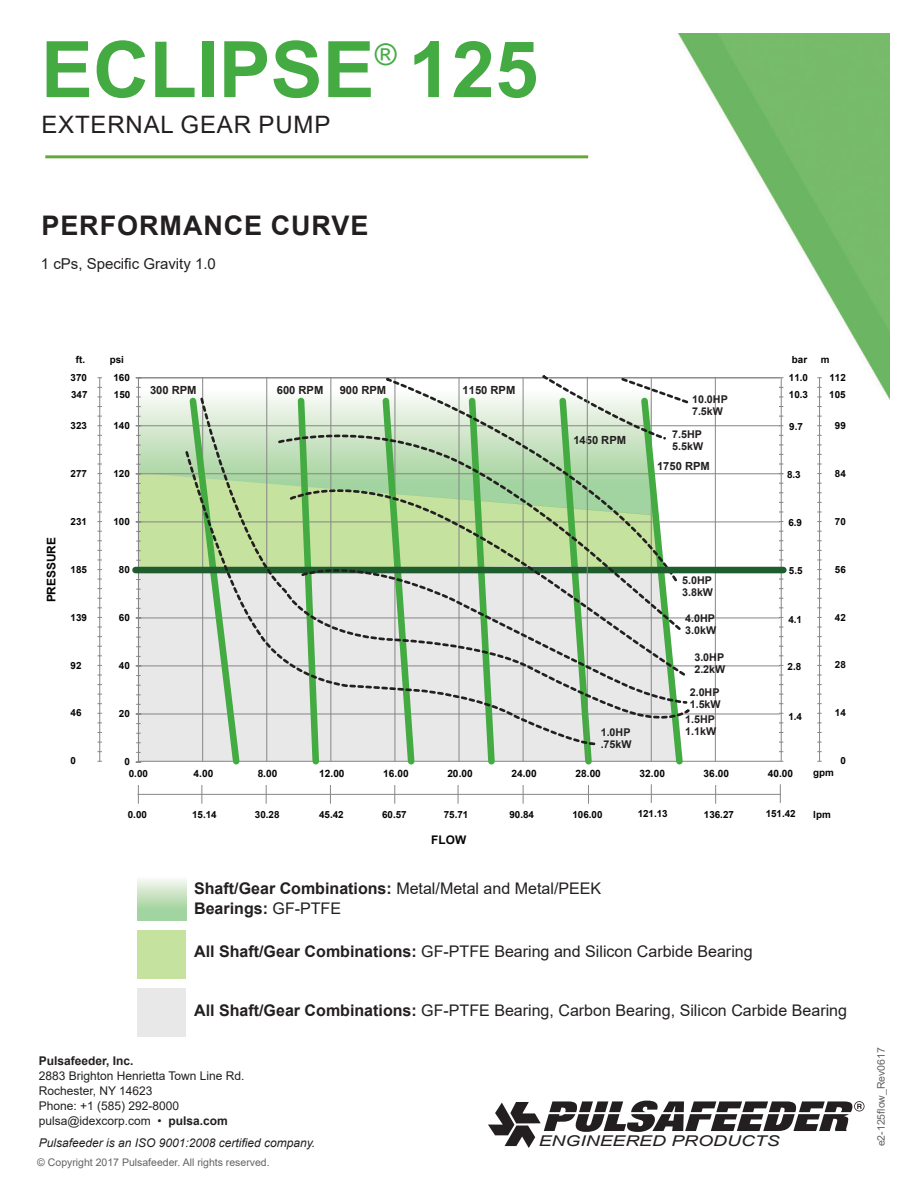
<style>
.page{position:relative;width:918px;height:1188px;background:#fff}
.page>*{position:absolute;margin:0;border:0;box-sizing:border-box;transform-origin:0 0}
.t1{font:700 78px "Arial";color:#44aa42}
.t2{font:29.7px "Arial";color:#44aa42}
.t3{font:700 27px "Arial";letter-spacing:.035em;color:#231f20}
.t4{font:24px "Arial";letter-spacing:.035em;color:#231f20}
.t5{font:16.05px "Arial";color:#231f20}
.t6{font:700 16.05px/19.2px "Arial";color:#231f20}
.t7{font:15px "Arial";color:#231f20}
.t8{font:italic 14.85px "Arial";color:#231f20;scale:1.3 1}
.t9{font:12px "Arial";color:#231f20}
.t10{font:italic 12px "Arial";color:#231f20}
.t11{font:700 12px "Arial";color:#231f20}
.t12{font:700 11.85px "Arial";color:#050504}
.t13{font:700 11.25px "Arial";color:#231f20}
.t14{font:700 10.65px/12.3px "Arial";color:#231f20}
.t15{font:10.5px "Arial";color:#636366}
.t16{font:700 10.05px "Arial";color:#050504}
.t17{font:700 9.9px "Arial";color:#050504}
.s1{font-weight:400}
.s2{font-weight:700}
</style>
<div class="page">
<img style="left:678px;top:34px;width:212px;height:379px">
<hr style="left:45px;top:155px;width:543px;height:3px;background:#65a93a">
<svg style="left:488px;top:1101px;width:331px;height:47px"></svg>
<svg style="left:819px;top:1101px;width:46px;height:30px"></svg>
<div style="left:140px;top:573px;width:401px;height:187px;background:#e8e8e9"></div>
<div style="left:140px;top:515px;width:44px;height:52px;background:#c5e29e"></div>
<svg style="left:140px;top:379px;width:192px;height:136px"></svg>
<hr style="left:99px;top:378px;width:1px;height:383px;background:#878686">
<hr style="left:819px;top:378px;width:1px;height:383px;background:#878686">
<svg style="left:201px;top:785px;width:1px;height:19px"></svg>
<svg style="left:266px;top:785px;width:1px;height:19px"></svg>
<svg style="left:330px;top:785px;width:1px;height:19px"></svg>
<svg style="left:394px;top:785px;width:1px;height:19px"></svg>
<svg style="left:458px;top:785px;width:1px;height:19px"></svg>
<svg style="left:523px;top:785px;width:1px;height:19px"></svg>
<svg style="left:138px;top:785px;width:1px;height:19px"></svg>
<svg style="left:588px;top:785px;width:1px;height:19px"></svg>
<hr style="left:138px;top:794px;width:642px;height:1px;background:#878686">
<hr style="left:138px;top:425px;width:642px;height:1px;background:#878686">
<hr style="left:138px;top:521px;width:642px;height:1px;background:#878686">
<hr style="left:138px;top:617px;width:642px;height:1px;background:#878686">
<hr style="left:138px;top:665px;width:642px;height:1px;background:#878686">
<hr style="left:138px;top:714px;width:642px;height:1px;background:#878686">
<hr style="left:137px;top:473px;width:646px;height:1px;background:#878686">
<hr style="left:781px;top:378px;width:1px;height:383px;background:#878686">
<svg style="left:651px;top:784px;width:1px;height:19px"></svg>
<svg style="left:715px;top:785px;width:1px;height:19px"></svg>
<svg style="left:780px;top:784px;width:1px;height:19px"></svg>
<hr style="left:715px;top:377px;width:1px;height:384px;background:#878686">
<hr style="left:523px;top:377px;width:1px;height:384px;background:#878686">
<hr style="left:459px;top:377px;width:1px;height:384px;background:#878686">
<hr style="left:394px;top:377px;width:1px;height:384px;background:#878686">
<hr style="left:330px;top:377px;width:1px;height:384px;background:#878686">
<hr style="left:266px;top:377px;width:1px;height:384px;background:#878686">
<hr style="left:202px;top:377px;width:1px;height:384px;background:#878686">
<svg style="left:465px;top:747px;width:33px;height:18px"></svg>
<svg style="left:379px;top:747px;width:39px;height:18px"></svg>
<svg style="left:294px;top:394px;width:29px;height:371px"></svg>
<svg style="left:186px;top:394px;width:58px;height:371px"></svg>
<svg style="left:385px;top:378px;width:336px;height:42px"></svg>
<div style="left:135px;top:567px;width:648px;height:6px;background:#205d2e"></div>
<svg style="left:541px;top:375px;width:152px;height:390px"></svg>
<svg style="left:199px;top:396px;width:516px;height:326px"></svg>
<svg style="left:184px;top:450px;width:416px;height:297px;background:#bfd3b7"></svg>
<svg style="left:138px;top:879px;width:48px;height:41px;background:#c1e0bd"></svg>
<div style="left:138px;top:930px;width:48px;height:48px;background:#c5e29e"></div>
<div style="left:138px;top:988px;width:48px;height:49px;background:#e8e8e9"></div>
<p class="t1" style="left:41px;top:15px;width:499px">ECLIPSE 125</p>
<p class="t2" style="left:375px;top:34px;width:23px">®</p>
<p class="t4" style="left:41px;top:108px;width:291px">EXTERNAL GEAR PUMP</p>
<p class="t3" style="left:41px;top:207px;width:329px">PERFORMANCE CURVE</p>
<p class="t7" style="left:41px;top:254px;width:177px">1 cPs, Specific Gravity 1.0</p>
<p class="t17" style="left:76px;top:353px;width:11px">ft.</p>
<p class="t17" style="left:110px;top:353px;width:16px">psi</p>
<p class="t17" style="left:792px;top:353px;width:17px">bar</p>
<p class="t17" style="left:821px;top:353px;width:10px">m</p>
<p class="t17" style="left:71px;top:370px;width:18px">370</p>
<p class="t17" style="left:113px;top:370px;width:18px">160</p>
<p class="t17" style="left:789px;top:370px;width:21px">11.0</p>
<p class="t17" style="left:829px;top:370px;width:18px">112</p>
<p class="t13" style="left:150px;top:382px;width:48px">300 RPM</p>
<p class="t13" style="left:277px;top:382px;width:48px">600 RPM</p>
<p class="t13" style="left:340px;top:382px;width:48px">900 RPM</p>
<p class="t13" style="left:463px;top:382px;width:54px">1150 RPM</p>
<p class="t17" style="left:71px;top:388px;width:18px">347</p>
<p class="t17" style="left:114px;top:388px;width:18px">150</p>
<p class="t17" style="left:789px;top:388px;width:21px">10.3</p>
<p class="t17" style="left:829px;top:388px;width:18px">105</p>
<p class="t14" style="left:692px;top:393px;width:37px">10.0HP<br>7.5kW</p>
<p class="t17" style="left:71px;top:418px;width:18px">323</p>
<p class="t17" style="left:71px;top:466px;width:18px">277</p>
<p class="t12" style="left:43px;top:602px;width:67px;rotate:-90deg">PRESSURE</p>
<p class="t17" style="left:71px;top:514px;width:18px">231</p>
<p class="t17" style="left:71px;top:562px;width:18px">185</p>
<p class="t17" style="left:71px;top:610px;width:18px">139</p>
<p class="t17" style="left:71px;top:658px;width:12px">92</p>
<p class="t17" style="left:71px;top:706px;width:12px">46</p>
<p class="t17" style="left:71px;top:754px;width:7px">0</p>
<p class="t17" style="left:113px;top:418px;width:18px">140</p>
<p class="t17" style="left:113px;top:466px;width:18px">120</p>
<p class="t13" style="left:573px;top:432px;width:54px">1450 RPM</p>
<p class="t14" style="left:672px;top:428px;width:32px">7.5HP<br>5.5kW</p>
<p class="t13" style="left:657px;top:458px;width:54px">1750 RPM</p>
<p class="t17" style="left:789px;top:420px;width:15px">9.7</p>
<p class="t17" style="left:787px;top:468px;width:15px">8.3</p>
<p class="t17" style="left:835px;top:418px;width:12px">99</p>
<p class="t17" style="left:835px;top:466px;width:12px">84</p>
<p class="t17" style="left:113px;top:515px;width:18px">100</p>
<p class="t17" style="left:788px;top:516px;width:15px">6.9</p>
<p class="t17" style="left:835px;top:514px;width:12px">70</p>
<p class="t17" style="left:119px;top:563px;width:12px">80</p>
<p class="t17" style="left:789px;top:563px;width:15px">5.5</p>
<p class="t14" style="left:682px;top:574px;width:32px">5.0HP<br>3.8kW</p>
<p class="t17" style="left:119px;top:611px;width:12px">60</p>
<p class="t14" style="left:685px;top:612px;width:32px">4.0HP<br>3.0kW</p>
<p class="t17" style="left:788px;top:612px;width:15px">4.1</p>
<p class="t17" style="left:119px;top:659px;width:12px">40</p>
<p class="t14" style="left:694px;top:651px;width:32px">3.0HP<br>2.2kW</p>
<p class="t17" style="left:788px;top:660px;width:15px">2.8</p>
<p class="t14" style="left:690px;top:686px;width:32px">2.0HP<br>1.5kW</p>
<p class="t17" style="left:119px;top:707px;width:12px">20</p>
<p class="t14" style="left:601px;top:726px;width:32px">1.0HP .75kW</p>
<p class="t14" style="left:685px;top:713px;width:32px">1.5HP<br>1.1kW</p>
<p class="t17" style="left:788px;top:710px;width:15px">1.4</p>
<p class="t17" style="left:124px;top:755px;width:7px">0</p>
<p class="t17" style="left:129px;top:766px;width:21px">0.00</p>
<p class="t16" style="left:194px;top:767px;width:21px">4.00</p>
<p class="t16" style="left:258px;top:767px;width:21px">8.00</p>
<p class="t16" style="left:319px;top:767px;width:27px">12.00</p>
<p class="t16" style="left:383px;top:767px;width:27px">16.00</p>
<p class="t16" style="left:447px;top:767px;width:27px">20.00</p>
<p class="t16" style="left:511px;top:767px;width:27px">24.00</p>
<p class="t16" style="left:576px;top:767px;width:27px">28.00</p>
<p class="t16" style="left:640px;top:767px;width:27px">32.00</p>
<p class="t16" style="left:704px;top:767px;width:27px">36.00</p>
<p class="t16" style="left:768px;top:767px;width:27px">40.00</p>
<p class="t17" style="left:128px;top:807px;width:21px">0.00</p>
<p class="t17" style="left:192px;top:807px;width:26px">15.14</p>
<p class="t17" style="left:255px;top:807px;width:26px">30.28</p>
<p class="t17" style="left:319px;top:807px;width:26px">45.42</p>
<p class="t17" style="left:382px;top:807px;width:26px">60.57</p>
<p class="t17" style="left:444px;top:807px;width:26px">75.71</p>
<p class="t17" style="left:509px;top:807px;width:26px">90.84</p>
<p class="t17" style="left:572px;top:807px;width:32px">106.00</p>
<p class="t12" style="left:431px;top:832px;width:36px">FLOW</p>
<p class="t17" style="left:638px;top:807px;width:32px">121.13</p>
<p class="t17" style="left:704px;top:807px;width:32px">136.27</p>
<p class="t17" style="left:766px;top:807px;width:32px">151.42</p>
<p class="t17" style="left:835px;top:562px;width:12px">56</p>
<p class="t17" style="left:835px;top:610px;width:12px">42</p>
<p class="t17" style="left:835px;top:658px;width:12px">28</p>
<p class="t17" style="left:835px;top:706px;width:12px">14</p>
<p class="t17" style="left:840px;top:754px;width:7px">0</p>
<p class="t17" style="left:813px;top:766px;width:22px">gpm</p>
<p class="t17" style="left:813px;top:807px;width:19px">lpm</p>
<p class="t6" style="left:194px;top:879px;width:409px">Shaft/Gear Combinations: <span class="s1">Metal/Metal and Metal/PEEK<br></span>Bearings: <span class="s1">GF-PTFE</span></p>
<p class="t5" style="left:194px;top:941px;width:560px"><span class="s2">All Shaft/Gear Combinations:</span> GF-PTFE Bearing and Silicon Carbide Bearing</p>
<p class="t5" style="left:194px;top:1000px;width:654px"><span class="s2">All Shaft/Gear Combinations:</span> GF-PTFE Bearing, Carbon Bearing, Silicon Carbide Bearing</p>
<p class="t11" style="left:39px;top:1052px;width:96px">Pulsafeeder, Inc.</p>
<p class="t9" style="left:39px;top:1068px;width:207px">2883 Brighton Henrietta Town Line Rd.</p>
<p class="t9" style="left:39px;top:1083px;width:115px">Rochester, NY 14623</p>
<p class="t9" style="left:39px;top:1098px;width:142px">Phone: +1 (585) 292-8000</p>
<p class="t9" style="left:39px;top:1113px;width:191px">pulsa@idexcorp.com • <span class="s2">pulsa.com</span></p>
<p class="t10" style="left:39px;top:1135px;width:278px">Pulsafeeder is an ISO 9001:2008 certified company.</p>
<p class="t15" style="left:37px;top:1156px;width:234px">© Copyright 2017 Pulsafeeder. All rights reserved.</p>
<p class="t8" style="left:539px;top:1132px;width:187px">ENGINEERED PRODUCTS</p>
<p class="t15" style="left:874px;top:1146px;width:101px;rotate:-90deg">e2-125flow_Rev0617</p>
</div>
